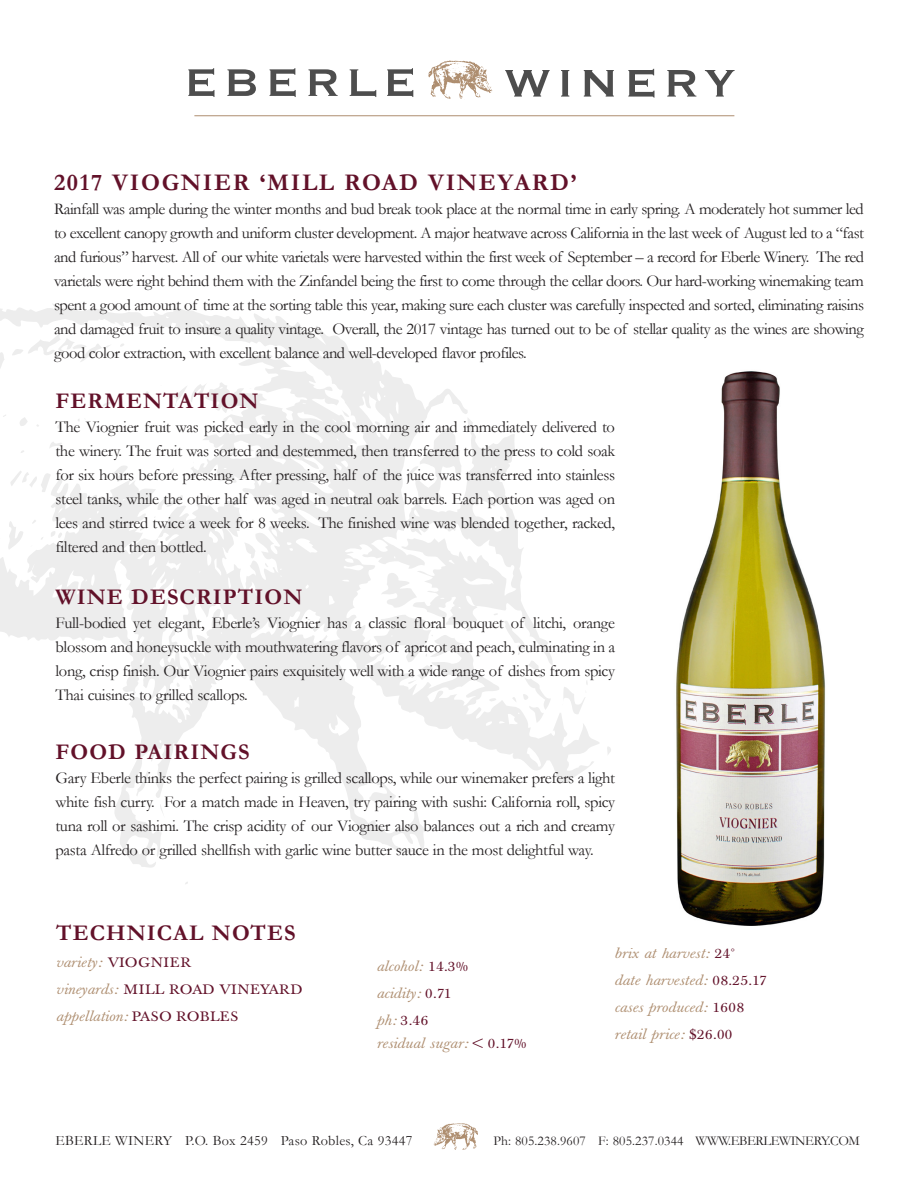
<style>
.page{position:relative;width:918px;height:1188px;background:#fff}
.page>*{position:absolute;margin:0;border:0;box-sizing:border-box;transform-origin:0 0}
.t1{font:700 24px "Garamond";letter-spacing:.07em;color:#621129}
.t2{font:700 22.5px "Garamond";letter-spacing:.05em;color:#621129}
.t3{font:16.5px/24px "Garamond";letter-spacing:-.02em;color:#231f20;text-align:justify}
.t4{font:italic 14.85px "Baskerville";letter-spacing:.02em;color:#ae8e70;scale:1.11 1}
.t5{font:14.25px "Garamond";letter-spacing:.02em;color:#231f20}
.t6{font:13.5px "Garamond";letter-spacing:-.01em;color:#231f20}
.t7{font:13.5px "Baskerville";letter-spacing:.02em;color:#621129;scale:1.11 1}
.s1{font-style:normal;font-size:13.5px;color:#621129}
.s2{font-style:italic;font-size:14.85px;color:#ae8e70}
</style>
<div class="page">
<svg style="left:0;top:304px;width:611px;height:580px"></svg>
<svg style="left:433px;top:1123px;width:45px;height:27px"></svg>
<svg style="left:428px;top:60px;width:65px;height:39px"></svg>
<hr style="left:194px;top:116px;width:540px;height:1px;background:#ae8e70">
<svg style="left:505px;top:70px;width:45px;height:27px"></svg>
<svg style="left:561px;top:70px;width:8px;height:27px"></svg>
<svg style="left:584px;top:70px;width:30px;height:27px"></svg>
<svg style="left:628px;top:69px;width:26px;height:29px"></svg>
<svg style="left:667px;top:70px;width:29px;height:27px"></svg>
<svg style="left:705px;top:70px;width:30px;height:27px"></svg>
<svg style="left:188px;top:68px;width:26px;height:29px"></svg>
<svg style="left:227px;top:69px;width:29px;height:27px"></svg>
<svg style="left:270px;top:68px;width:26px;height:29px"></svg>
<svg style="left:308px;top:69px;width:30px;height:27px"></svg>
<svg style="left:350px;top:69px;width:26px;height:28px"></svg>
<svg style="left:387px;top:68px;width:26px;height:29px"></svg>
<img style="left:676px;top:371px;width:149px;height:555px">
<p class="t1" style="left:54px;top:168px;width:524px">2017 VIOGNIER ‘MILL ROAD VINEYARD’</p>
<p class="t3" style="left:54px;top:197px;width:812px">Rainfall was ample during the winter months and bud break took place at the normal time in early spring. A moderately hot summer led to excellent canopy growth and uniform cluster development. A major heatwave across California in the last week of August led to a “fast and furious” harvest. All of our white varietals were harvested within the first week of September – a record for Eberle Winery. The red varietals were right behind them with the Zinfandel being the first to come through the cellar doors. Our hard-working winemaking team spent a good amount of time at the sorting table this year, making sure each cluster was carefully inspected and sorted, eliminating raisins and damaged fruit to insure a quality vintage. Overall, the 2017 vintage has turned out to be of stellar quality as the wines are showing good color extraction, with excellent balance and well-developed flavor profiles.</p>
<p class="t2" style="left:56px;top:387px;width:205px">FERMENTATION</p>
<p class="t3" style="left:56px;top:414px;width:561px">The Viognier fruit was picked early in the cool morning air and immediately delivered to the winery. The fruit was sorted and destemmed, then transferred to the press to cold soak for six hours before pressing. After pressing, half of the juice was transferred into stainless steel tanks, while the other half was aged in neutral oak barrels. Each portion was aged on lees and stirred twice a week for 8 weeks. The finished wine was blended together, racked, filtered and then bottled.</p>
<p class="t2" style="left:56px;top:584px;width:248px">WINE DESCRIPTION</p>
<p class="t3" style="left:56px;top:611px;width:561px">Full-bodied yet elegant, Eberle’s Viognier has a classic floral bouquet of litchi, orange blossom and honeysuckle with mouthwatering flavors of apricot and peach, culminating in a long, crisp finish. Our Viognier pairs exquisitely well with a wide range of dishes from spicy Thai cuisines to grilled scallops.</p>
<p class="t2" style="left:56px;top:738px;width:196px">FOOD PAIRINGS</p>
<p class="t3" style="left:56px;top:765px;width:561px">Gary Eberle thinks the perfect pairing is grilled scallops, while our winemaker prefers a light white fish curry. For a match made in Heaven, try pairing with sushi: California roll, spicy tuna roll or sashimi. The crisp acidity of our Viognier also balances out a rich and creamy pasta Alfredo or grilled shellfish with garlic wine butter sauce in the most delightful way.</p>
<p class="t2" style="left:56px;top:919px;width:241px">TECHNICAL NOTES</p>
<p class="t4" style="left:56px;top:953px;width:123px">variety: <span class="s1">VIOGNIER</span></p>
<p class="t7" style="left:56px;top:981px;width:223px"><span class="s2">vineyards:</span> MILL ROAD VINEYARD</p>
<p class="t4" style="left:56px;top:1007px;width:166px">appellation: <span class="s1">PASO ROBLES</span></p>
<p class="t4" style="left:377px;top:958px;width:84px">alcohol: <span class="s1">14.3%</span></p>
<p class="t4" style="left:377px;top:985px;width:69px">acidity: <span class="s1">0.71</span></p>
<p class="t7" style="left:377px;top:1013px;width:48px"><span class="s2">ph:</span> 3.46</p>
<p class="t4" style="left:377px;top:1034px;width:136px">residual sugar: <span class="s1">&lt; 0.17%</span></p>
<p class="t4" style="left:615px;top:944px;width:110px">brix at harvest: <span class="s1">24˚</span></p>
<p class="t4" style="left:615px;top:971px;width:139px">date harvested: <span class="s1">08.25.17</span></p>
<p class="t4" style="left:615px;top:998px;width:118px">cases produced: <span class="s1">1608</span></p>
<p class="t4" style="left:615px;top:1025px;width:108px">retail price: <span class="s1">$26.00</span></p>
<p class="t5" style="left:56px;top:1132px;width:358px">EBERLE WINERY P.O. Box 2459 Paso Robles, Ca 93447</p>
<p class="t6" style="left:493px;top:1132px;width:368px">Ph: 805.238.9607 F: 805.237.0344 WWW.EBERLEWINERY.COM</p>
</div>
